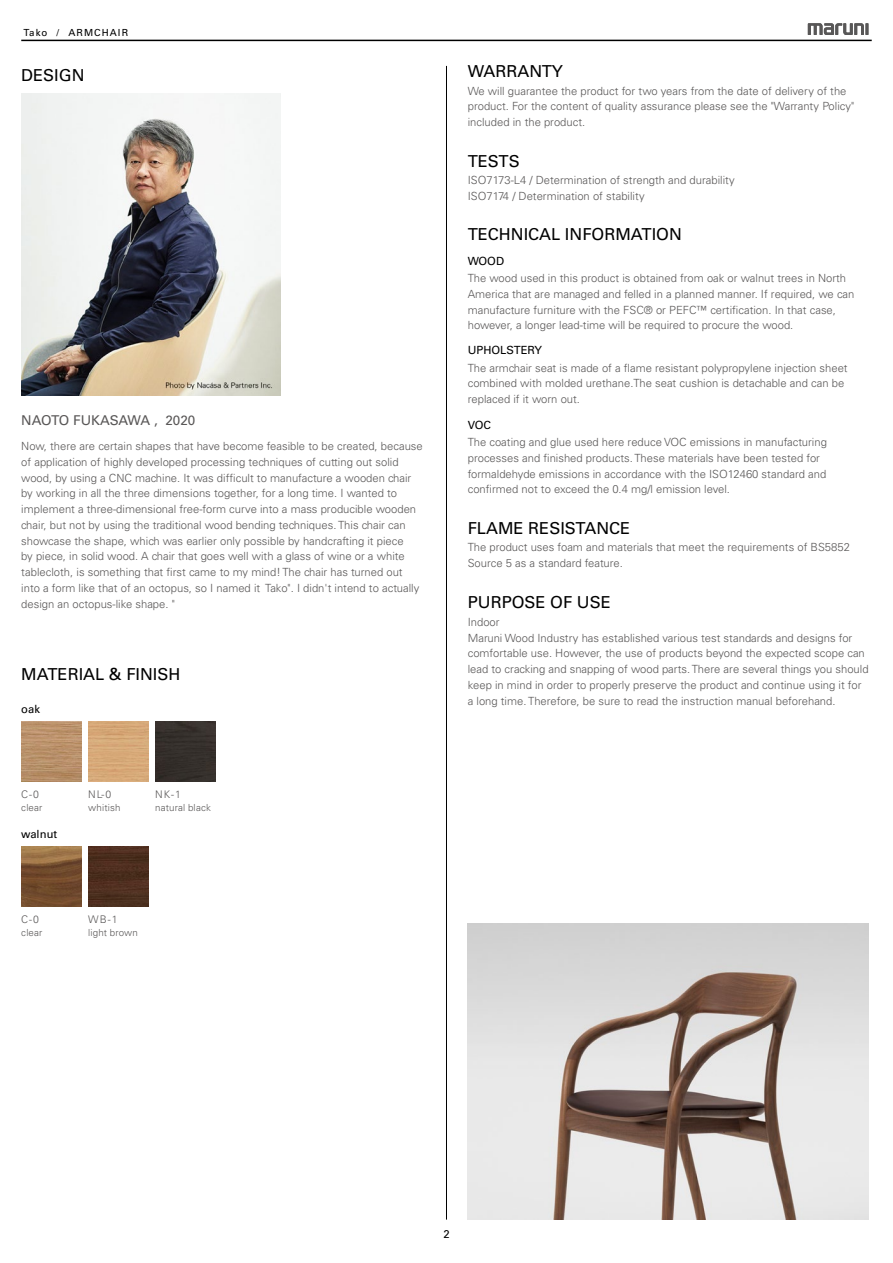
<style>
.page{position:relative;width:893px;height:1263px;background:#fff}
.page>*{position:absolute;margin:0;border:0;box-sizing:border-box;transform-origin:0 0}
.t1{font:16.5px "Univers";color:#000}
.t2{font:13.5px "Univers";letter-spacing:-.01em;color:#595757}
.t3{font:300 11.25px/15.8px "Univers";color:#595757}
.t4{font:11.25px "Univers";color:#000}
.t5{font:300 10.5px "Univers";color:#595757}
.t6{font:300 9.75px "Univers";letter-spacing:.015em;color:#595757}
.t7{font:9.75px "Univers";letter-spacing:.105em;color:#000}
</style>
<div class="page">
<img style="left:468px;top:923px;width:400px;height:296px">
<hr style="left:21px;top:40px;width:851px;height:1px;background:#000">
<svg style="left:808px;top:23px;width:60px;height:12px"></svg>
<img style="left:21px;top:94px;width:260px;height:301px">
<img style="left:21px;top:721px;width:61px;height:61px">
<img style="left:88px;top:721px;width:61px;height:61px">
<div style="left:155px;top:721px;width:61px;height:61px;background:#352f2b"></div>
<img style="left:21px;top:846px;width:61px;height:61px">
<img style="left:88px;top:846px;width:61px;height:61px">
<hr style="left:446px;top:66px;width:1px;height:1153px;background:#000">
<p class="t7" style="left:23px;top:27px;width:26px">Tako</p>
<p class="t7" style="left:57px;top:27px;width:4px">/</p>
<p class="t7" style="left:68px;top:27px;width:61px">ARMCHAIR</p>
<h1 class="t1" style="left:21px;top:66px;width:65px">DESIGN</h1>
<p class="t2" style="left:21px;top:412px;width:138px">NAOTO FUKASAWA ,</p>
<p class="t3" style="left:21px;top:438px;width:403px">Now, there are certain shapes that have become feasible to be created, because of application of highly developed processing techniques of cutting out solid wood, by using a CNC machine It. was difficult to manufacture a wooden chair by working in all the three dimensions together, for a long time I. wanted to implement a three-dimensional free-form curve into a mass producible wooden chair, but not by using the traditional wood bending techniques. This chair can showcase the shape, which was earlier only possible by handcrafting it piece<br>by piece in, solid wood A. chair that goes well with a glass of wine or a white tablecloth is, something that first came to my mind! The chair has turned out into a form like that of an octopus, so I named it Tako I." didn t' intend to actually design an octopus-like shape ".</p>
<p class="t2" style="left:165px;top:412px;width:32px">2020</p>
<h1 class="t1" style="left:21px;top:664px;width:161px">MATERIAL &amp; FINISH</h1>
<p class="t4" style="left:21px;top:703px;width:20px">oak</p>
<p class="t5" style="left:21px;top:788px;width:19px">C-0</p>
<p class="t6" style="left:21px;top:801px;width:23px">clear</p>
<p class="t4" style="left:21px;top:828px;width:38px">walnut</p>
<p class="t5" style="left:21px;top:913px;width:19px">C-0</p>
<p class="t6" style="left:21px;top:926px;width:23px">clear</p>
<p class="t5" style="left:88px;top:788px;width:25px">NL-0</p>
<p class="t6" style="left:88px;top:801px;width:34px">whitish</p>
<p class="t5" style="left:155px;top:788px;width:27px">NK-1</p>
<p class="t6" style="left:155px;top:801px;width:57px">natural black</p>
<p class="t5" style="left:88px;top:913px;width:31px">WB-1</p>
<p class="t6" style="left:88px;top:926px;width:51px">light brown</p>
<h1 class="t1" style="left:468px;top:62px;width:97px">WARRANTY</h1>
<p class="t3" style="left:468px;top:83px;width:388px">We will guarantee the product for two years from the date of delivery of the product. For the content of quality assurance please see the "Warranty Policy" included in the product.</p>
<h1 class="t1" style="left:468px;top:151px;width:53px">TESTS</h1>
<p class="t3" style="left:468px;top:172px;width:269px">ISO7173- /4L Determination of strength and durability<br>ISO7174 / Determination of stability</p>
<h1 class="t1" style="left:468px;top:225px;width:216px">TECHNICAL INFORMATION</h1>
<p class="t4" style="left:468px;top:254px;width:38px">WOOD</p>
<p class="t3" style="left:468px;top:270px;width:388px">The wood used in this product is obtained from oak or walnut trees in North America that are managed and felled in a planned manner If. required, we can manufacture furniture with the FSC® or PEFC™ certification In. that case, however a, longer lead-time will be required to procure the wood.</p>
<p class="t4" style="left:468px;top:344px;width:76px">UPHOLSTERY</p>
<p class="t3" style="left:468px;top:360px;width:381px">The armchair seat is made of a flame resistant polypropylene injection sheet combined with molded urethane.The seat cushion is detachable and can be replaced itif worn out.</p>
<p class="t4" style="left:468px;top:418px;width:25px">VOC</p>
<p class="t3" style="left:468px;top:434px;width:361px">The coating and glue used here reduce VOC emissions in manufacturing processes and finished products. These materials have been tested for formaldehyde emissions in accordance with the ISO12460 standard and confirmed not to exceed the 0.4 mg l/ emission level.</p>
<h1 class="t1" style="left:468px;top:518px;width:164px">FLAME RESISTANCE</h1>
<p class="t3" style="left:468px;top:539px;width:384px">The product uses foam and materials that meet the requirements of BS5852<br>Source 5 as a standard feature.</p>
<h1 class="t1" style="left:468px;top:593px;width:145px">PURPOSE OF USE</h1>
<p class="t3" style="left:468px;top:614px;width:402px">Indoor<br>Maruni Wood Industry has established various test standards and designs for comfortable use. However, the use of products beyond the expected scope can lead to cracking and snapping of wood parts. There are several things you should keep in mind in order to properly preserve the product and continue using it for a long time. Therefore, be sure to read the instruction manual beforehand.</p>
<p class="t4" style="left:443px;top:1228px;width:8px">2</p>
</div>
